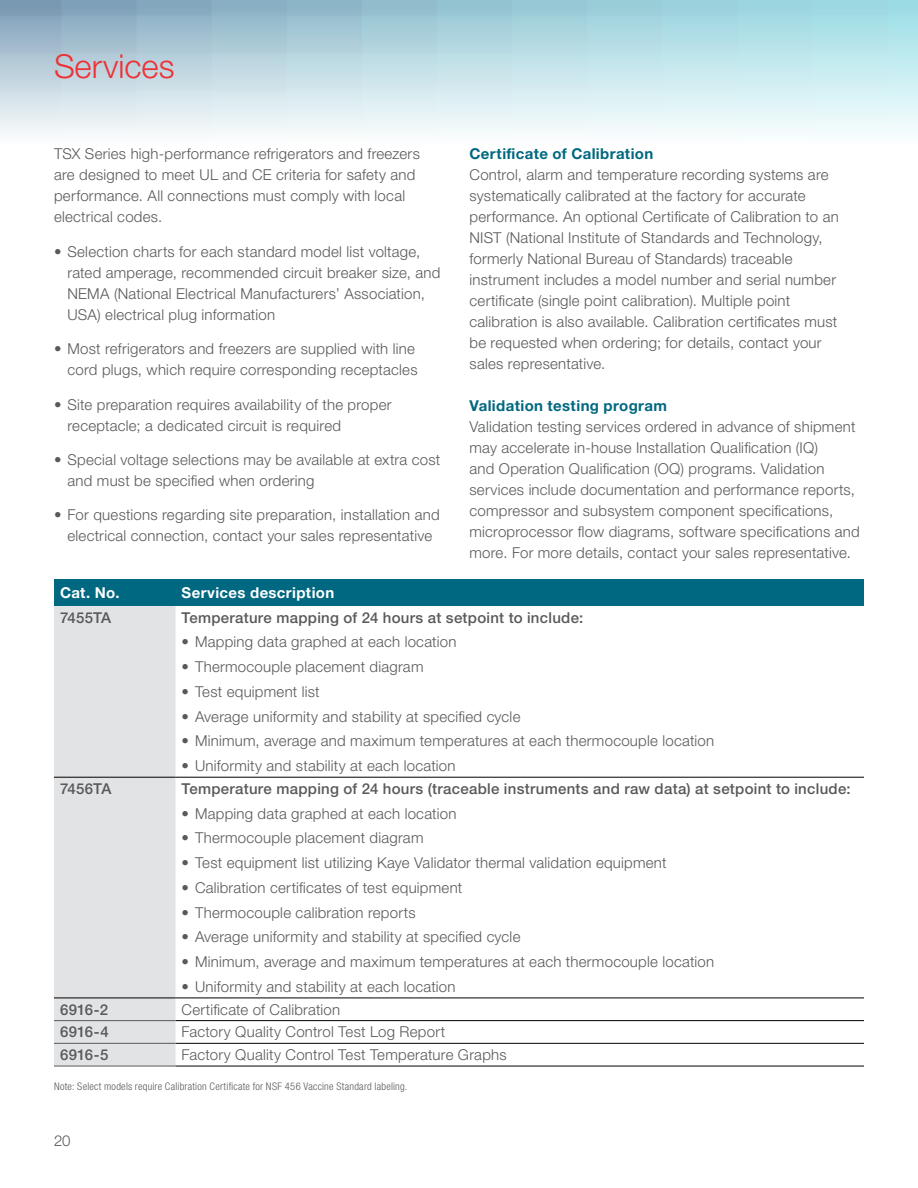
<style>
.page{position:relative;width:918px;height:1188px;background:#fff}
.page>*{position:absolute;margin:0;border:0;box-sizing:border-box;transform-origin:0 0}
.t1{font:300 33px "Helvetica Neue LTW1 G";color:#ee3134}
.t2{font:300 15px/21px "Helvetica Neue LTW1 G";letter-spacing:.015em;color:#58595b}
.t3{font:500 15px "Helvetica Neue LTW1 G";letter-spacing:.02em;color:#58595b}
.t4{font:700 15px "Helvetica Neue LTW1 G";letter-spacing:.025em;color:#006880}
.t5{font:700 15px "Helvetica Neue LTW1 G";letter-spacing:.025em;color:#fff}
.t6{font:300 condensed 10.5px "Helvetica Neue LTW1 G";letter-spacing:.025em;color:#58595b}
</style>
<div class="page">
<svg style="left:0;top:0;width:918px;height:134px;background:#c1dde5"></svg>
<div style="left:54px;top:579px;width:810px;height:27px;background:#006880"></div>
<div style="left:54px;top:606px;width:122px;height:460px;background:#e2e3e4"></div>
<hr style="left:54px;top:777px;width:122px;height:1px;background:#000">
<hr style="left:176px;top:777px;width:688px;height:1px;background:#000">
<hr style="left:54px;top:998px;width:122px;height:1px;background:#000">
<hr style="left:176px;top:998px;width:688px;height:1px;background:#000">
<hr style="left:176px;top:1020px;width:688px;height:1px;background:#000">
<hr style="left:176px;top:1043px;width:688px;height:1px;background:#000">
<hr style="left:176px;top:1066px;width:688px;height:1px;background:#000">
<hr style="left:54px;top:1020px;width:122px;height:1px;background:#58595b">
<hr style="left:54px;top:1043px;width:122px;height:1px;background:#58595b">
<hr style="left:54px;top:1066px;width:122px;height:1px;background:#58595b">
<h1 class="t1" style="left:54px;top:46px;width:122px">Services</h1>
<p class="t2" style="left:54px;top:143px;width:367px">TSX Series high-performance refrigerators and freezers are designed to meet UL and CE criteria for safety and performance. All connections must comply with local electrical codes.</p>
<p class="t2" style="left:68px;top:241px;width:374px;text-indent:-14px">• Selection charts for each standard model list voltage, rated amperage, recommended circuit breaker size, and NEMA (National Electrical Manufacturers’ Association, USA) electrical plug information</p>
<p class="t2" style="left:54px;top:338px;width:365px;text-align:right">• Most refrigerators and freezers are supplied with line cord plugs, which require corresponding receptacles</p>
<p class="t2" style="left:68px;top:394px;width:326px;text-indent:-14px">• Site preparation requires availability of the proper receptacle; a dedicated circuit is required</p>
<p class="t2" style="left:68px;top:449px;width:374px;text-indent:-14px">• Special voltage selections may be available at extra cost and must be specified when ordering</p>
<p class="t2" style="left:54px;top:505px;width:387px;text-align:center">• For questions regarding site preparation, installation and electrical connection, contact your sales representative</p>
<p class="t4" style="left:470px;top:144px;width:185px">Certificate of Calibration</p>
<p class="t2" style="left:470px;top:164px;width:371px">Control, alarm and temperature recording systems are systematically calibrated at the factory for accurate performance. An optional Certificate of Calibration to an NIST (National Institute of Standards and Technology, formerly National Bureau of Standards) traceable instrument includes a model number and serial number certificate (single point calibration). Multiple point calibration is also available. Calibration certificates must be requested when ordering; for details, contact your sales representative.</p>
<p class="t4" style="left:470px;top:396px;width:199px">Validation testing program</p>
<p class="t2" style="left:470px;top:416px;width:392px">Validation testing services ordered in advance of shipment may accelerate in-house Installation Qualification (IQ)<br>and Operation Qualification (OQ) programs. Validation services include documentation and performance reports, compressor and subsystem component specifications, microprocessor flow diagrams, software specifications and more. For more details, contact your sales representative.</p>
<p class="t5" style="left:60px;top:583px;width:61px">Cat. No.</p>
<p class="t5" style="left:182px;top:583px;width:154px">Services description</p>
<p class="t3" style="left:60px;top:608px;width:53px">7455TA</p>
<p class="t3" style="left:182px;top:608px;width:403px">Temperature mapping of 24 hours at setpoint to include:</p>
<p class="t2" style="left:182px;top:632px;width:277px">• Mapping data graphed at each location</p>
<p class="t2" style="left:182px;top:656px;width:244px">• Thermocouple placement diagram</p>
<p class="t2" style="left:182px;top:681px;width:140px">• Test equipment list</p>
<p class="t2" style="left:182px;top:706px;width:340px">• Average uniformity and stability at specified cycle</p>
<p class="t2" style="left:182px;top:731px;width:534px">• Minimum, average and maximum temperatures at each thermocouple location</p>
<p class="t2" style="left:182px;top:755px;width:276px">• Uniformity and stability at each location</p>
<p class="t3" style="left:60px;top:780px;width:53px">7456TA</p>
<p class="t3" style="left:182px;top:780px;width:671px">Temperature mapping of 24 hours (traceable instruments and raw data) at setpoint to include:</p>
<p class="t2" style="left:182px;top:803px;width:277px">• Mapping data graphed at each location</p>
<p class="t2" style="left:182px;top:828px;width:244px">• Thermocouple placement diagram</p>
<p class="t2" style="left:182px;top:852px;width:487px">• Test equipment list utilizing Kaye Validator thermal validation equipment</p>
<p class="t2" style="left:182px;top:877px;width:282px">• Calibration certificates of test equipment</p>
<p class="t2" style="left:182px;top:902px;width:236px">• Thermocouple calibration reports</p>
<p class="t2" style="left:182px;top:927px;width:340px">• Average uniformity and stability at specified cycle</p>
<p class="t2" style="left:182px;top:951px;width:534px">• Minimum, average and maximum temperatures at each thermocouple location</p>
<p class="t2" style="left:182px;top:976px;width:276px">• Uniformity and stability at each location</p>
<p class="t3" style="left:60px;top:1000px;width:50px">6916-2</p>
<p class="t2" style="left:182px;top:999px;width:160px">Certificate of Calibration</p>
<p class="t3" style="left:60px;top:1023px;width:50px">6916-4</p>
<p class="t2" style="left:182px;top:1021px;width:265px">Factory Quality Control Test Log Report</p>
<p class="t3" style="left:60px;top:1046px;width:50px">6916-5</p>
<p class="t2" style="left:182px;top:1044px;width:327px">Factory Quality Control Test Temperature Graphs</p>
<p class="t6" style="left:54px;top:1081px;width:355px">Note: Select models require Calibration Certificate for NSF 456 Vaccine Standard labeling.</p>
<p class="t2" style="left:54px;top:1130px;width:18px">20</p>
</div>
